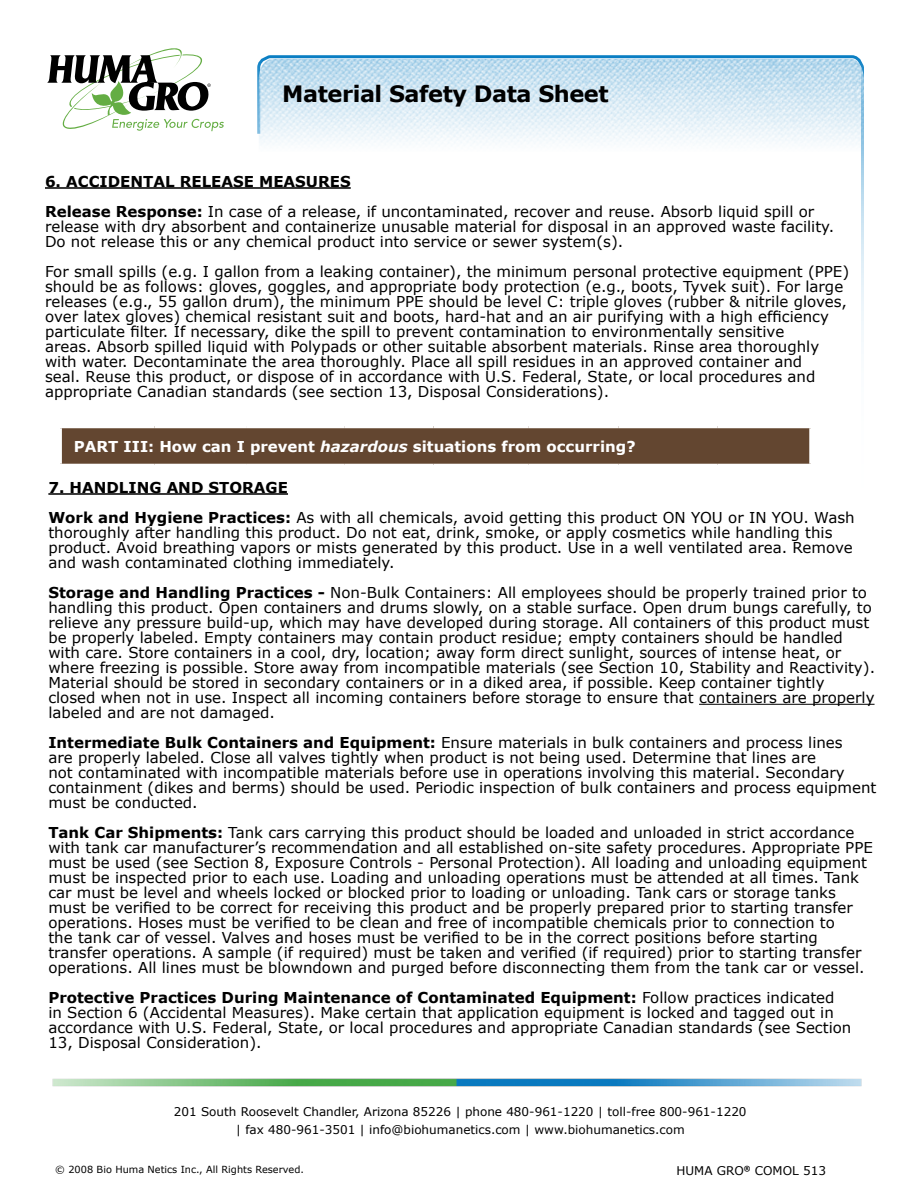
<style>
.page{position:relative;width:918px;height:1188px;background:#fff}
.page>*{position:absolute;margin:0;border:0;box-sizing:border-box;transform-origin:0 0}
.t1{font:700 22.5px "Verdana";letter-spacing:-.02em;color:#000}
.t2{font:15px/15px "Verdana";color:#000}
.t3{font:700 15px "Verdana";color:#fff}
.t4{font:12px/18px "Verdana";color:#000;text-align:center}
.t5{font:9.75px "Verdana";color:#000}
.s1{font-weight:700}
.s2{font-style:italic}
</style>
<div class="page">
<svg style="left:47px;top:48px;width:177px;height:83px"></svg>
<svg style="left:257px;top:55px;width:609px;height:649px"></svg>
<img style="left:259px;top:59px;width:605px;height:93px">
<img style="left:52px;top:1078px;width:810px;height:9px">
<hr style="left:45px;top:187px;width:306px;height:2px;background:#000">
<div style="left:60px;top:427px;width:751px;height:38px;background:#634630"></div>
<hr style="left:59px;top:425px;width:95px;height:3px;background:#fff">
<hr style="left:59px;top:428px;width:3px;height:36px;background:#fff">
<hr style="left:154px;top:425px;width:93px;height:3px;background:#fff">
<hr style="left:247px;top:425px;width:98px;height:3px;background:#fff">
<hr style="left:345px;top:425px;width:89px;height:3px;background:#fff">
<hr style="left:434px;top:425px;width:94px;height:3px;background:#fff">
<hr style="left:528px;top:425px;width:90px;height:3px;background:#fff">
<hr style="left:618px;top:425px;width:99px;height:3px;background:#fff">
<hr style="left:717px;top:425px;width:95px;height:3px;background:#fff">
<hr style="left:809px;top:428px;width:3px;height:36px;background:#fff">
<hr style="left:59px;top:464px;width:95px;height:3px;background:#fff">
<hr style="left:154px;top:464px;width:93px;height:3px;background:#fff">
<hr style="left:247px;top:464px;width:98px;height:3px;background:#fff">
<hr style="left:345px;top:464px;width:89px;height:3px;background:#fff">
<hr style="left:434px;top:464px;width:94px;height:3px;background:#fff">
<hr style="left:528px;top:464px;width:90px;height:3px;background:#fff">
<hr style="left:618px;top:464px;width:99px;height:3px;background:#fff">
<hr style="left:717px;top:464px;width:95px;height:3px;background:#fff">
<hr style="left:48px;top:493px;width:240px;height:2px;background:#000">
<hr style="left:699px;top:704px;width:176px;height:1px;background:#000">
<h1 class="t1" style="left:282px;top:80px;width:328px">Material Safety Data Sheet</h1>
<p class="t2" style="left:45px;top:166px;width:771px;line-height:30px"><span class="s1">6. ACCIDENTAL RELEASE MEASURES<br>Release Response:</span> In case of a release, if uncontaminated, recover and reuse. Absorb liquid spill or</p>
<p class="t2" style="left:45px;top:219px;width:791px">release with dry absorbent and containerize unusable material for disposal in an approved waste facility.<br>Do not release this or any chemical product into service or sewer system(s).</p>
<p class="t2" style="left:45px;top:264px;width:806px">For small spills (e.g. I gallon from a leaking container), the minimum personal protective equipment (PPE) should be as follows: gloves, goggles, and appropriate body protection (e.g., boots, Tyvek suit). For large releases (e.g., 55 gallon drum), the minimum PPE should be level C: triple gloves (rubber &amp; nitrile gloves, over latex gloves) chemical resistant suit and boots, hard-hat and an air purifying with a high efficiency particulate filter. If necessary, dike the spill to prevent contamination to environmentally sensitive<br>areas. Absorb spilled liquid with Polypads or other suitable absorbent materials. Rinse area thoroughly with water. Decontaminate the area thoroughly. Place all spill residues in an approved container and<br>seal. Reuse this product, or dispose of in accordance with U.S. Federal, State, or local procedures and appropriate Canadian standards (see section 13, Disposal Considerations).</p>
<p class="t3" style="left:74px;top:437px;width:563px">PART III: How can I prevent <span class="s2">hazardous</span> situations from occurring?</p>
<p class="t2" style="left:48px;top:472px;width:808px;line-height:30px"><span class="s1">7. HANDLING AND STORAGE<br>Work and Hygiene Practices:</span> As with all chemicals, avoid getting this product ON YOU or IN YOU. Wash</p>
<p class="t2" style="left:48px;top:525px;width:806px">thoroughly after handling this product. Do not eat, drink, smoke, or apply cosmetics while handling this product. Avoid breathing vapors or mists generated by this product. Use in a well ventilated area. Remove and wash contaminated clothing immediately.</p>
<p class="t2" style="left:48px;top:585px;width:828px"><span class="s1">Storage and Handling Practices -</span> Non-Bulk Containers: All employees should be properly trained prior to handling this product. Open containers and drums slowly, on a stable surface. Open drum bungs carefully, to relieve any pressure build-up, which may have developed during storage. All containers of this product must be properly labeled. Empty containers may contain product residue; empty containers should be handled with care. Store containers in a cool, dry, location; away form direct sunlight, sources of intense heat, or where freezing is possible. Store away from incompatible materials (see Section 10, Stability and Reactivity).<br>Material should be stored in secondary containers or in a diked area, if possible. Keep container tightly closed when not in use. Inspect all incoming containers before storage to ensure that containers are properly labeled and are not damaged.</p>
<p class="t2" style="left:48px;top:735px;width:830px"><span class="s1">Intermediate Bulk Containers and Equipment:</span> Ensure materials in bulk containers and process lines<br>are properly labeled. Close all valves tightly when product is not being used. Determine that lines are<br>not contaminated with incompatible materials before use in operations involving this material. Secondary containment (dikes and berms) should be used. Periodic inspection of bulk containers and process equipment must be conducted.</p>
<p class="t2" style="left:48px;top:825px;width:826px"><span class="s1">Tank Car Shipments:</span> Tank cars carrying this product should be loaded and unloaded in strict accordance with tank car manufacturer’s recommendation and all established on-site safety procedures. Appropriate PPE must be used (see Section 8, Exposure Controls - Personal Protection). All loading and unloading equipment must be inspected prior to each use. Loading and unloading operations must be attended at all times. Tank car must be level and wheels locked or blocked prior to loading or unloading. Tank cars or storage tanks must be verified to be correct for receiving this product and be properly prepared prior to starting transfer operations. Hoses must be verified to be clean and free of incompatible chemicals prior to connection to<br>the tank car of vessel. Valves and hoses must be verified to be in the correct positions before starting transfer operations. A sample (if required) must be taken and verified (if required) prior to starting transfer operations. All lines must be blowndown and purged before disconnecting them from the tank car or vessel.</p>
<p class="t2" style="left:48px;top:990px;width:805px"><span class="s1">Protective Practices During Maintenance of Contaminated Equipment:</span> Follow practices indicated in Section 6 (Accidental Measures). Make certain that application equipment is locked and tagged out in accordance with U.S. Federal, State, or local procedures and appropriate Canadian standards (see Section 13, Disposal Consideration).</p>
<p class="t4" style="left:174px;top:1102px;width:574px">201 South Roosevelt Chandler, Arizona 85226 | phone 480-961-1220 | toll-free 800-961-1220 | fax 480-961-3501 | info@biohumanetics.com | www.biohumanetics.com</p>
<p class="t5" style="left:55px;top:1163px;width:250px">© 2008 Bio Huma Netics Inc., All Rights Reserved.</p>
<p class="t4" style="left:676px;top:1162px;width:151px">HUMA GRO<sup>®</sup> COMOL 513</p>
</div>
